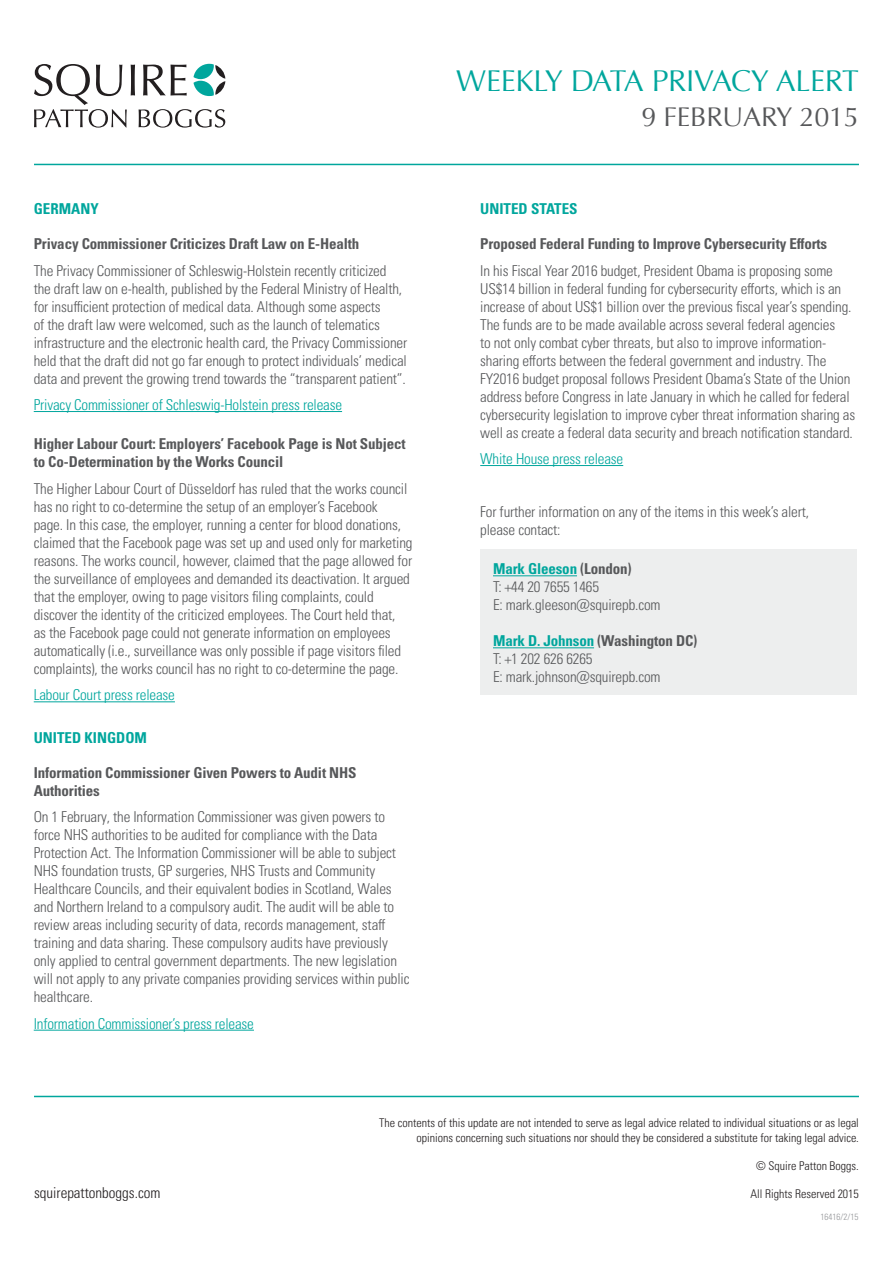
<style>
.page{position:relative;width:893px;height:1263px;background:#fff}
.page>*{position:absolute;margin:0;border:0;box-sizing:border-box;transform-origin:0 0}
.Heading{font:30px "Optima";letter-spacing:-.01em;color:#00a69d}
.Heading-Line_2{font:27px "Optima";letter-spacing:-.01em;color:#57585a}
.Body{font:15px/18px "Univers LTCYR 47 Light Cond";letter-spacing:-.01em;color:#57585a}
.Bold{font:15px/18px "Univers LTCYR 67 Bold Cond";letter-spacing:-.01em;color:#57585a}
.Body-2{font:15px "Univers LTCYR 47 Light Cond";letter-spacing:-.01em;color:#00a69d}
.Subheading{font:15px "Univers LTCYR 67 Bold Cond";color:#00a69d}
.Body-3{font:15px "Univers LTCYR 67 Bold Cond";letter-spacing:-.01em;color:#57585a}
.t1{font:15px "Univers LTCYR 47 Light Cond";color:#231f20}
.Body-4{font:15px "Univers LTCYR 67 Bold Cond";letter-spacing:-.01em;color:#00a69d}
.t2{font:12px/15px "Univers LTCYR 47 Light Cond";color:#231f20;text-align:right}
.t3{font:9px "Univers LTCYR 47 Light Cond";color:#939598}
.s1{color:#57585a}
.s2{color:#00a69d}
</style>
<div class="page">
<hr style="left:34px;top:411px;width:308px;height:1px;background:#00a69d">
<hr style="left:34px;top:701px;width:141px;height:1px;background:#00a69d">
<hr style="left:34px;top:1030px;width:220px;height:1px;background:#00a69d">
<hr style="left:480px;top:465px;width:143px;height:1px;background:#00a69d">
<div style="left:480px;top:549px;width:377px;height:146px;background:#edeeee"></div>
<hr style="left:493px;top:575px;width:84px;height:1px;background:#00a69d">
<hr style="left:493px;top:647px;width:101px;height:1px;background:#00a69d">
<hr style="left:34px;top:164px;width:825px;height:1px;background:#00a69d">
<svg style="left:34px;top:64px;width:191px;height:64px"></svg>
<hr style="left:34px;top:1096px;width:825px;height:1px;background:#00a69d">
<p class="Subheading" style="left:34px;top:199px;width:67px">GERMANY</p>
<p class="Bold" style="left:34px;top:234px;width:327px">Privacy Commissioner Criticizes Draft Law on E-Health</p>
<p class="Body" style="left:34px;top:260px;width:375px">The Privacy Commissioner of Schleswig-Holstein recently criticized the draft law on e-health, published by the Federal Ministry of Health, for insufficient protection of medical data. Although some aspects<br>of the draft law were welcomed, such as the launch of telematics infrastructure and the electronic health card, the Privacy Commissioner held that the draft did not go far enough to protect individuals’ medical data and prevent the growing trend towards the “transparent patient”.</p>
<p class="Body-2" style="left:34px;top:395px;width:310px">Privacy Commissioner of Schleswig-Holstein press release</p>
<p class="Bold" style="left:34px;top:435px;width:373px">Higher Labour Court: Employers’ Facebook Page is Not Subject to Co-Determination by the Works Council</p>
<p class="Body" style="left:34px;top:479px;width:380px">The Higher Labour Court of Düsseldorf has ruled that the works council has no right to co-determine the setup of an employer’s Facebook<br>page. In this case, the employer, running a center for blood donations, claimed that the Facebook page was set up and used only for marketing reasons. The works council, however, claimed that the page allowed for the surveillance of employees and demanded its deactivation. It argued that the employer, owing to page visitors filing complaints, could discover the identity of the criticized employees. The Court held that,<br>as the Facebook page could not generate information on employees automatically (i.e., surveillance was only possible if page visitors filed complaints), the works council has no right to co-determine the page.</p>
<p class="Body-2" style="left:34px;top:685px;width:143px">Labour Court press release</p>
<p class="Subheading" style="left:34px;top:728px;width:115px">UNITED KINGDOM</p>
<p class="Bold" style="left:34px;top:763px;width:324px">Information Commissioner Given Powers to Audit NHS<br>Authorities</p>
<p class="Body" style="left:34px;top:807px;width:377px">On 1 February, the Information Commissioner was given powers to force NHS authorities to be audited for compliance with the Data Protection Act. The Information Commissioner will be able to subject NHS foundation trusts, GP surgeries, NHS Trusts and Community Healthcare Councils, and their equivalent bodies in Scotland, Wales and Northern Ireland to a compulsory audit. The audit will be able to review areas including security of data, records management, staff training and data sharing. These compulsory audits have previously only applied to central government departments. The new legislation will not apply to any private companies providing services within public healthcare.</p>
<p class="Body-2" style="left:34px;top:1013px;width:222px">Information Commissioner’s press release</p>
<p class="Heading" style="left:456px;top:64px;width:404px">WEEKLY DATA PRIVACY ALERT</p>
<p class="Heading-Line_2" style="left:642px;top:101px;width:219px">9 FEBRUARY 2015</p>
<p class="Subheading" style="left:480px;top:199px;width:99px">UNITED STATES</p>
<p class="Bold" style="left:480px;top:234px;width:348px">Proposed Federal Funding to Improve Cybersecurity Efforts</p>
<p class="Body" style="left:480px;top:260px;width:377px">In his Fiscal Year 2016 budget, President Obama is proposing some US$14 billion in federal funding for cybersecurity efforts, which is an increase of about US$1 billion over the previous fiscal year’s spending.<br>The funds are to be made available across several federal agencies<br>to not only combat cyber threats, but also to improve information&shy;sharing efforts between the federal government and industry. The FY2016 budget proposal follows President Obama’s State of the Union address before Congress in late January in which he called for federal cybersecurity legislation to improve cyber threat information sharing as well as create a federal data security and breach notification standard.</p>
<p class="Body-2" style="left:480px;top:449px;width:144px">White House press release</p>
<p class="Body" style="left:480px;top:502px;width:330px">For further information on any of the items in this week’s alert, please contact:</p>
<p class="Body-4" style="left:493px;top:560px;width:140px">Mark Gleeson <span class="s1">(London)</span></p>
<p class="Body" style="left:493px;top:577px;width:108px">T: +44 20 7655 1465</p>
<p class="Body" style="left:493px;top:595px;width:169px">E: mark.gleeson@squirepb.com</p>
<p class="Body-3" style="left:493px;top:632px;width:206px"><span class="s2">Mark D. Johnson</span> (Washington DC)</p>
<p class="Body" style="left:493px;top:649px;width:169px">T: +1 202 626 6265<br>E: mark.johnson@squirepb.com</p>
<p class="t2" style="left:379px;top:1115px;width:481px">The contents of this update are not intended to serve as legal advice related to individual situations or as legal opinions concerning such situations nor should they be considered a substitute for taking legal advice.</p>
<p class="t2" style="left:756px;top:1158px;width:104px">© Squire Patton Boggs.</p>
<p class="t1" style="left:34px;top:1183px;width:128px">squirepattonboggs.com</p>
<p class="t2" style="left:750px;top:1185px;width:110px">All Rights Reserved 2015</p>
<p class="t3" style="left:820px;top:1211px;width:39px">16416/2/15</p>
</div>
